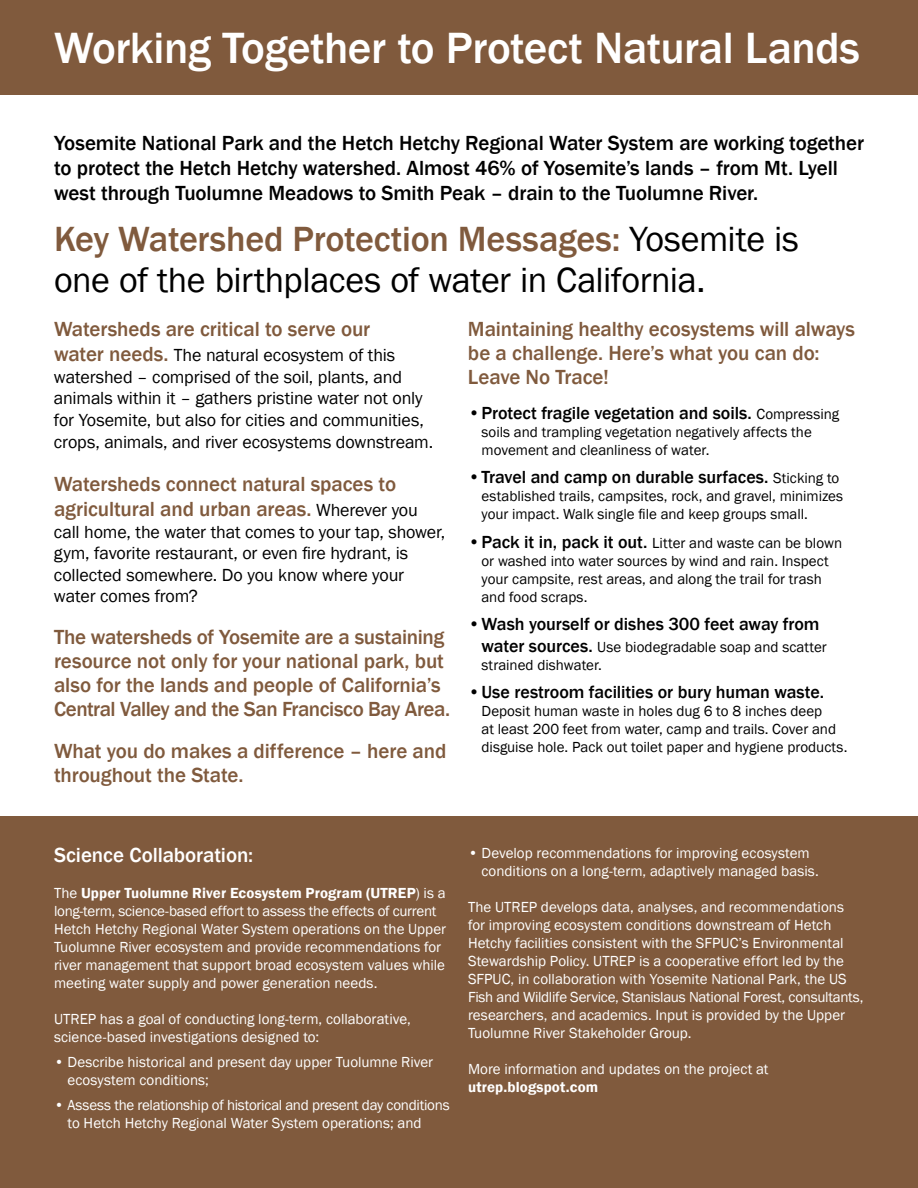
<style>
.page{position:relative;width:918px;height:1188px;background:#fff}
.page>*{position:absolute;margin:0;border:0;box-sizing:border-box;transform-origin:0 0}
.t1{font:500 45px "Franklin Gothic";letter-spacing:-.01em;color:#fff}
.t2{font:36px/40.2px "Franklin Gothic";letter-spacing:-.01em;color:#000}
.t3{font:500 21px/24px "Franklin Gothic";letter-spacing:-.005em;color:#805a3d}
.t4{font:500 21px/25.2px "Franklin Gothic";letter-spacing:-.005em;color:#000}
.t5{font:500 21px "Franklin Gothic";letter-spacing:-.005em;color:#fff}
.t6{font:18px/21.6px "Franklin Gothic";letter-spacing:-.01em;color:#000}
.t7{font:500 18px "Franklin Gothic";letter-spacing:-.005em;color:#000}
.t8{font:15px/18px "Franklin Gothic";color:#fff}
.t9{font:15px/18px "Franklin Gothic";color:#000}
.t10{font:600 15px "Franklin Gothic";letter-spacing:.01em;color:#fff}
.s1{font-weight:500;color:#805a3d}
.s2{font-weight:500;font-size:21px;color:#805a3d}
.s3{font-weight:400;font-size:18px;color:#000}
.s4{font-weight:400;font-size:15px}
.s5{font-weight:500;font-size:18px}
.s6{font-weight:600}
</style>
<div class="page">
<div style="left:0;top:817px;width:918px;height:371px;background:#805a3d"></div>
<div style="left:0;top:0;width:918px;height:94px;background:#805a3d"></div>
<h1 class="t1" style="left:54px;top:20px;width:808px">Working Together to Protect Natural Lands</h1>
<p class="t4" style="left:54px;top:130px;width:811px">Yosemite National Park and the Hetch Hetchy Regional Water System are working together to protect the Hetch Hetchy watershed. Almost 46% of Yosemite’s lands – from Mt. Lyell west through Tuolumne Meadows to Smith Peak – drain to the Tuolumne River.</p>
<h2 class="t2" style="left:54px;top:220px;width:746px"><span class="s1">Key Watershed Protection Messages:</span> Yosemite is one of the birthplaces of water in California.</h2>
<h3 class="t3" style="left:54px;top:317px;width:318px">Watersheds are critical to serve our</h3>
<p class="t6" style="left:54px;top:345px;width:381px"><span class="s2">water needs.</span> The natural ecosystem of this watershed – comprised of the soil, plants, and animals within it – gathers pristine water not only for Yosemite, but also for cities and communities, crops, animals, and river ecosystems downstream.</p>
<h3 class="t3" style="left:54px;top:471px;width:365px;line-height:25.2px">Watersheds connect natural spaces to agricultural and urban areas. <span class="s3">Wherever you</span></h3>
<p class="t6" style="left:54px;top:521px;width:393px">call home, the water that comes to your tap, shower, gym, favorite restaurant, or even fire hydrant, is collected somewhere. Do you know where your water comes from?</p>
<h3 class="t3" style="left:54px;top:626px;width:398px">The watersheds of Yosemite are a sustaining resource not only for your national park, but also for the lands and people of California’s Central Valley and the San Francisco Bay Area.</h3>
<h3 class="t3" style="left:54px;top:740px;width:394px">What you do makes a difference – here and throughout the State.</h3>
<h3 class="t3" style="left:468px;top:317px;width:389px">Maintaining healthy ecosystems will always be a challenge. Here’s what you can do:<br>Leave No Trace!</h3>
<p class="t7" style="left:468px;top:402px;width:373px">•Protect fragile vegetation and soils. <span class="s4">Compressing</span></p>
<p class="t9" style="left:482px;top:423px;width:332px">soils and trampling vegetation negatively affects the movement and cleanliness of water.</p>
<p class="t7" style="left:468px;top:466px;width:373px">•Travel and camp on durable surfaces. <span class="s4">Sticking to</span></p>
<p class="t9" style="left:481px;top:488px;width:363px">established trails, campsites, rock, and gravel, minimizes your impact. Walk single file and keep groups small.</p>
<p class="t9" style="left:482px;top:534px;width:362px;text-indent:-14px"><span class="s5">•Pack it in, pack it out.</span> Litter and waste can be blown or washed into water sources by wind and rain. Inspect your campsite, rest areas, and along the trail for trash and food scraps.</p>
<p class="t7" style="left:468px;top:613px;width:353px">•Wash yourself or dishes 300 feet away from</p>
<p class="t9" style="left:481px;top:638px;width:347px"><span class="s5">water sources.</span> Use biodegradable soap and scatter strained dishwater.</p>
<p class="t7" style="left:468px;top:681px;width:358px">•Use restroom facilities or bury human waste.</p>
<p class="t9" style="left:482px;top:702px;width:368px">Deposit human waste in holes dug 6 to 8 inches deep<br>at least 200 feet from water, camp and trails. Cover and disguise hole. Pack out toilet paper and hygiene products.</p>
<h3 class="t5" style="left:54px;top:842px;width:201px">Science Collaboration:</h3>
<p class="t8" style="left:54px;top:884px;width:394px">The <span class="s6">Upper Tuolumne River Ecosystem Program (UTREP</span>) is a long-term, science-based effort to assess the effects of current Hetch Hetchy Regional Water System operations on the Upper Tuolumne River ecosystem and provide recommendations for river management that support broad ecosystem values while meeting water supply and power generation needs.</p>
<p class="t8" style="left:54px;top:1010px;width:358px">UTREP has a goal of conducting long-term, collaborative, science-based investigations designed to:</p>
<p class="t8" style="left:68px;top:1053px;width:367px;text-indent:-14px">• Describe historical and present day upper Tuolumne River ecosystem conditions;</p>
<p class="t8" style="left:68px;top:1096px;width:384px;text-indent:-14px">• Assess the relationship of historical and present day conditions to Hetch Hetchy Regional Water System operations; and</p>
<p class="t8" style="left:482px;top:844px;width:339px;text-indent:-14px">• Develop recommendations for improving ecosystem conditions on a long-term, adaptively managed basis.</p>
<p class="t8" style="left:468px;top:898px;width:397px">The UTREP develops data, analyses, and recommendations for improving ecosystem conditions downstream of Hetch Hetchy facilities consistent with the SFPUC’s Environmental Stewardship Policy. UTREP is a cooperative effort led by the SFPUC, in collaboration with Yosemite National Park, the US Fish and Wildlife Service, Stanislaus National Forest, consultants, researchers, and academics. Input is provided by the Upper Tuolumne River Stakeholder Group.</p>
<p class="t8" style="left:468px;top:1060px;width:302px">More information and updates on the project at</p>
<p class="t10" style="left:468px;top:1078px;width:132px">utrep.blogspot.com</p>
</div>
